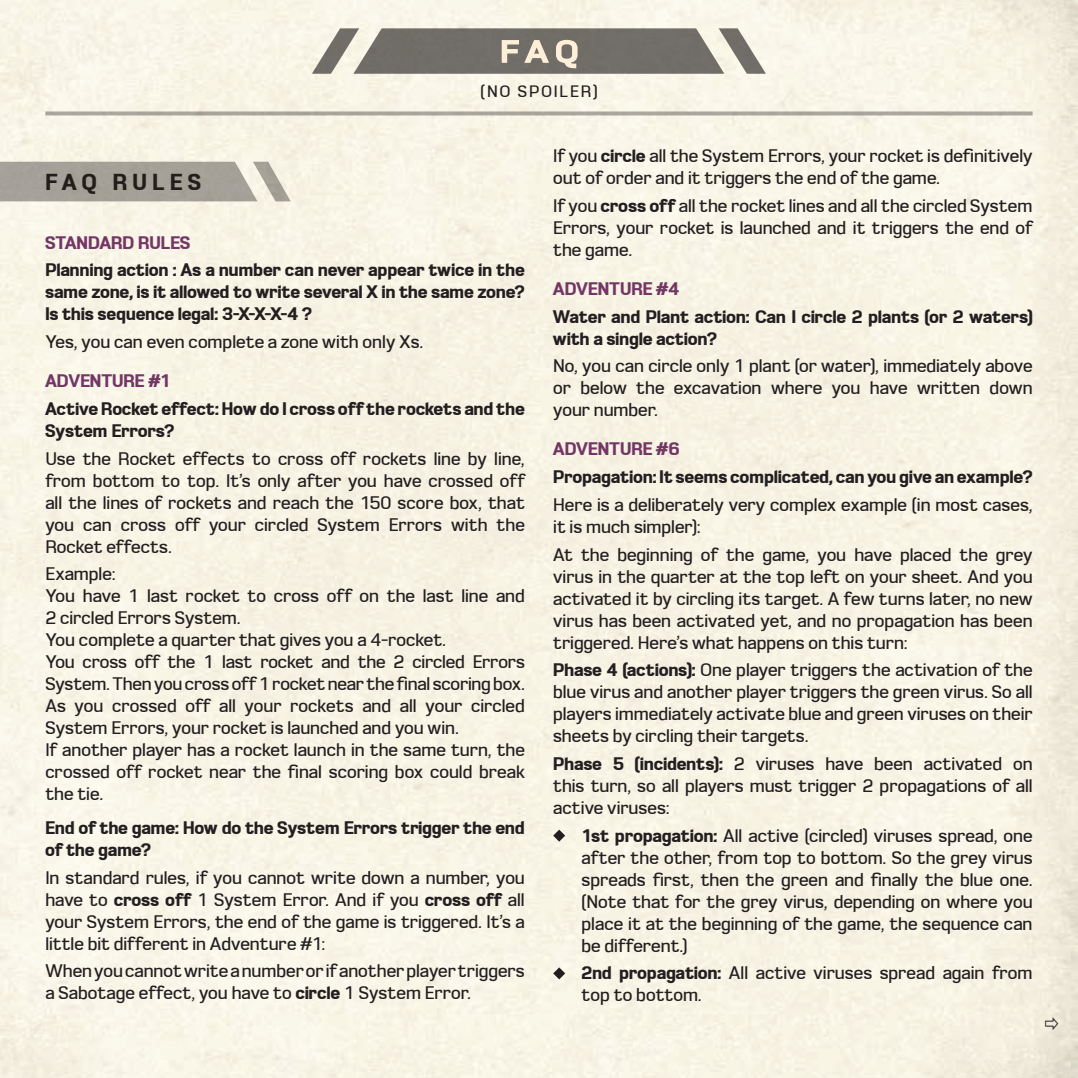
<style>
.page{position:relative;width:1078px;height:1078px;background:#fff}
.page>*{position:absolute;margin:0;border:0;box-sizing:border-box;transform-origin:0 0}
.t1{font:36px "LT Emphasis";color:#feefd8;scale:1.18 1}
.t2{font:700 28px "LT Emphasis";letter-spacing:.185em;color:#241e1b}
.t3{font:22px/22px "LT Emphasis";letter-spacing:.005em;color:#231f20;text-align:justify}
.t4{font:700 22px/22px "LT Emphasis";letter-spacing:.005em;color:#231f20}
.t5{font:700 22px "LT Emphasis";letter-spacing:-.005em;color:#733765}
.t6{font:20px "LT Emphasis";letter-spacing:.095em;color:#231f20}
.s1{font-weight:700}
</style>
<div class="page">
<svg style="left:553px;top:829px;width:12px;height:12px"></svg>
<svg style="left:553px;top:967px;width:12px;height:12px"></svg>
<svg style="left:45px;top:111px;width:987px;height:4px;background:#b2aea5"></svg>
<svg style="left:312px;top:28px;width:453px;height:46px;background:#8c8881"></svg>
<svg style="left:0;top:162px;width:291px;height:39px;background:#aca89f"></svg>
<svg style="left:1045px;top:1017px;width:13px;height:12px"></svg>
<h1 class="t1" style="left:500px;top:38px;width:67px">FAQ</h1>
<p class="t6" style="left:480px;top:84px;width:118px">(NO SPOILER)</p>
<p class="t2" style="left:45px;top:168px;width:157px">FAQ RULES</p>
<p class="t5" style="left:45px;top:231px;width:147px">STANDARD RULES</p>
<p class="t4" style="left:45px;top:259px;width:481px;text-align:justify">Planning action : As a number can never appear twice in the same zone, is it allowed to write several X in the same zone?<br>Is this sequence legal: 3-X-X-X-4 ?</p>
<p class="t3" style="left:45px;top:332px;width:379px">Yes, you can even complete a zone with only Xs.</p>
<p class="t5" style="left:45px;top:369px;width:127px">ADVENTURE #1</p>
<p class="t4" style="left:45px;top:397px;width:481px">Active Rocket effect: How do I cross off the rockets and the<br>System Errors?</p>
<p class="t3" style="left:45px;top:448px;width:481px">Use the Rocket effects to cross off rockets line by line, from bottom to top. It’s only after you have crossed off all the lines of rockets and reach the 150 score box, that you can cross off your circled System Errors with the Rocket effects.</p>
<p class="t3" style="left:45px;top:564px;width:481px;text-align:left">Example:<br>You have 1 last rocket to cross off on the last line and 2 circled Errors System.<br>You complete a quarter that gives you a 4-rocket.<br>You cross off the 1 last rocket and the 2 circled Errors System. Then you cross off 1 rocket near the final scoring box.<br>As you crossed off all your rockets and all your circled System Errors, your rocket is launched and you win.<br>If another player has a rocket launch in the same turn, the crossed off rocket near the final scoring box could break the tie.</p>
<p class="t4" style="left:45px;top:816px;width:481px">End of the game: How do the System Errors trigger the end of the game?</p>
<p class="t3" style="left:45px;top:867px;width:481px">In standard rules, if you cannot write down a number, you have to <span class="s1">cross off</span> 1 System Error. And if you <span class="s1">cross off</span> all your System Errors, the end of the game is triggered. It’s a little bit different in Adventure #1:</p>
<p class="t3" style="left:45px;top:960px;width:481px">When you cannot write a number or if another player triggers a Sabotage effect, you have to <span class="s1">circle</span> 1 System Error.</p>
<p class="t3" style="left:553px;top:146px;width:481px">If you <span class="s1">circle</span> all the System Errors, your rocket is definitively out of order and it triggers the end of the game.</p>
<p class="t3" style="left:553px;top:196px;width:481px">If you <span class="s1">cross off</span> all the rocket lines and all the circled System Errors, your rocket is launched and it triggers the end of the game.</p>
<p class="t5" style="left:553px;top:277px;width:128px">ADVENTURE #4</p>
<p class="t4" style="left:553px;top:305px;width:481px">Water and Plant action: Can I circle 2 plants (or 2 waters) with a single action?</p>
<p class="t3" style="left:553px;top:356px;width:481px">No, you can circle only 1 plant (or water), immediately above or below the excavation where you have written down your number.</p>
<p class="t5" style="left:553px;top:438px;width:128px">ADVENTURE #6</p>
<p class="t4" style="left:553px;top:465px;width:481px">Propagation: It seems complicated, can you give an example?</p>
<p class="t3" style="left:553px;top:494px;width:481px">Here is a deliberately very complex example (in most cases, it is much simpler):</p>
<p class="t3" style="left:553px;top:544px;width:481px">At the beginning of the game, you have placed the grey virus in the quarter at the top left on your sheet. And you activated it by circling its target. A few turns later, no new virus has been activated yet, and no propagation has been triggered. Here’s what happens on this turn:</p>
<p class="t3" style="left:553px;top:660px;width:481px"><span class="s1">Phase 4 (actions):</span> One player triggers the activation of the blue virus and another player triggers the green virus. So all players immediately activate blue and green viruses on their sheets by circling their targets.</p>
<p class="t3" style="left:553px;top:753px;width:481px"><span class="s1">Phase 5 (incidents):</span> 2 viruses have been activated on this turn, so all players must trigger 2 propagations of all active viruses:</p>
<p class="t3" style="left:581px;top:825px;width:452px"><span class="s1">1st propagation:</span> All active (circled) viruses spread, one after the other, from top to bottom. So the grey virus spreads first, then the green and finally the blue one. (Note that for the grey virus, depending on where you place it at the beginning of the game, the sequence can be different.)</p>
<p class="t3" style="left:581px;top:963px;width:452px"><span class="s1">2nd propagation:</span> All active viruses spread again from top to bottom.</p>
</div>
